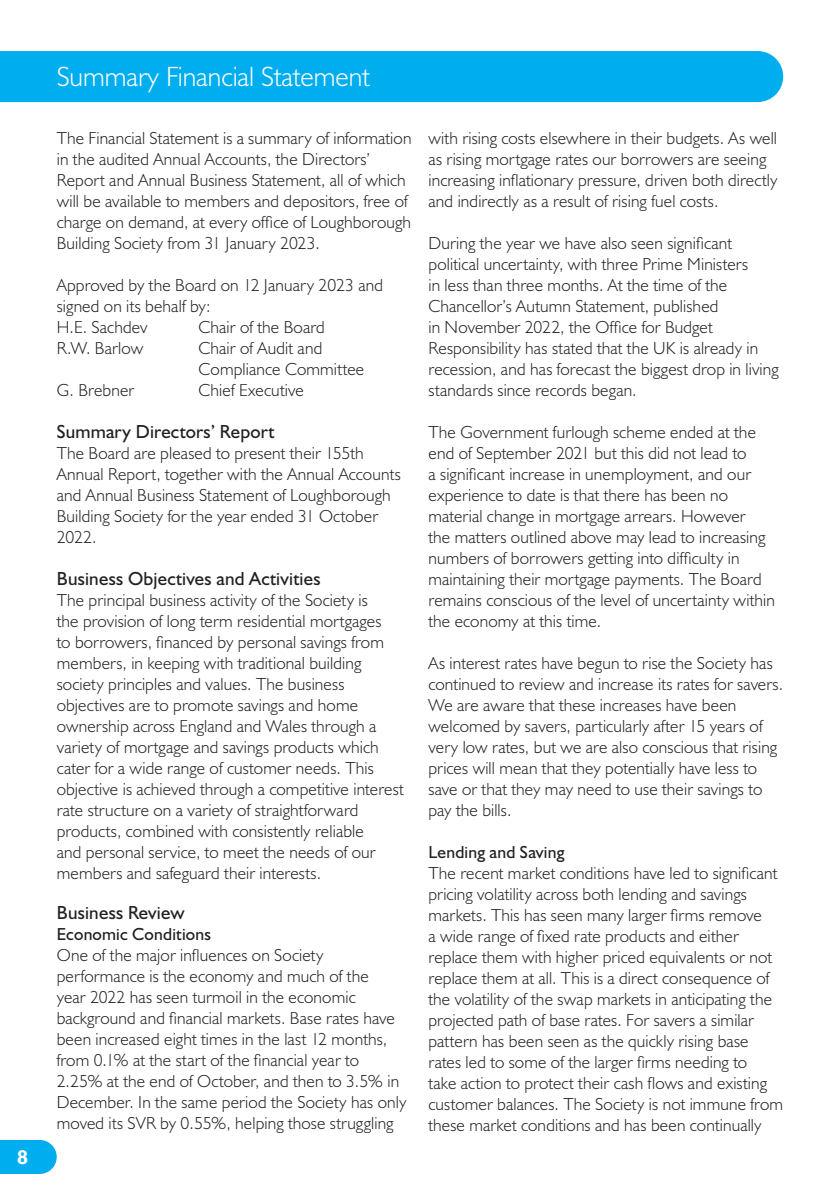
<style>
.page{position:relative;width:840px;height:1191px;background:#fff}
.page>*{position:absolute;margin:0;border:0;box-sizing:border-box;transform-origin:0 0}
.t1{font:300 28px "Humanist 521 BT";color:#fff}
.t2{font:700 20px "Humanist 521 BT";color:#fff}
.t3{font:19px "Humanist 521 BT";letter-spacing:.01em;color:#231f20}
.t4{font:300 17.6px/21px "Humanist 521 BT";letter-spacing:.01em;color:#231f20}
.t5{font:17.6px "Humanist 521 BT";letter-spacing:.01em;color:#231f20}
</style>
<div class="page">
<svg style="left:0;top:1140px;width:57px;height:34px"></svg>
<div style="left:0;top:51px;width:782px;height:51px;background:#00aeef"></div>
<p class="t2" style="left:17px;top:1144px;width:12px">8</p>
<h1 class="t1" style="left:57px;top:59px;width:314px">Summary Financial Statement</h1>
<p class="t4" style="left:57px;top:127px;width:356px">The Financial Statement is a summary of information in the audited Annual Accounts, the Directors’ Report and Annual Business Statement, all of which will be available to members and depositors, free of charge on demand, at every office of Loughborough Building Society from 31 January 2023.</p>
<p class="t4" style="left:57px;top:274px;width:327px">Approved by the Board on 12 January 2023 and signed on its behalf by:<br>H.E. Sachdev</p>
<p class="t4" style="left:198px;top:316px;width:128px">Chair of the Board</p>
<p class="t4" style="left:57px;top:337px;width:88px">R.W. Barlow</p>
<p class="t4" style="left:198px;top:337px;width:167px">Chair of Audit and<br>Compliance Committee</p>
<p class="t4" style="left:57px;top:379px;width:79px">G. Brebner</p>
<p class="t4" style="left:198px;top:379px;width:107px">Chief Executive</p>
<p class="t3" style="left:57px;top:420px;width:219px">Summary Directors’ Report</p>
<p class="t4" style="left:57px;top:442px;width:345px">The Board are pleased to present their 155th Annual Report, together with the Annual Accounts and Annual Business Statement of Loughborough Building Society for the year ended 31 October 2022.</p>
<p class="t3" style="left:57px;top:567px;width:265px">Business Objectives and Activities</p>
<p class="t4" style="left:57px;top:589px;width:348px">The principal business activity of the Society is<br>the provision of long term residential mortgages<br>to borrowers, financed by personal savings from members, in keeping with traditional building society principles and values. The business objectives are to promote savings and home ownership across England and Wales through a variety of mortgage and savings products which cater for a wide range of customer needs. This objective is achieved through a competitive interest rate structure on a variety of straightforward products, combined with consistently reliable<br>and personal service, to meet the needs of our members and safeguard their interests.</p>
<p class="t3" style="left:57px;top:901px;width:129px">Business Review</p>
<p class="t5" style="left:57px;top:923px;width:156px">Economic Conditions</p>
<p class="t4" style="left:57px;top:944px;width:351px">One of the major influences on Society performance is the economy and much of the<br>year 2022 has seen turmoil in the economic background and financial markets. Base rates have been increased eight times in the last 12 months, from 0.1% at the start of the financial year to 2.25% at the end of October, and then to 3.5% in December. In the same period the Society has only moved its SVR by 0.55%, helping those struggling</p>
<p class="t4" style="left:428px;top:127px;width:350px">with rising costs elsewhere in their budgets. As well as rising mortgage rates our borrowers are seeing increasing inflationary pressure, driven both directly and indirectly as a result of rising fuel costs.</p>
<p class="t4" style="left:428px;top:232px;width:351px">During the year we have also seen significant political uncertainty, with three Prime Ministers<br>in less than three months. At the time of the Chancellor’s Autumn Statement, published<br>in November 2022, the Office for Budget Responsibility has stated that the UK is already in recession, and has forecast the biggest drop in living standards since records began.</p>
<p class="t4" style="left:428px;top:421px;width:348px">The Government furlough scheme ended at the end of September 2021 but this did not lead to<br>a significant increase in unemployment, and our experience to date is that there has been no material change in mortgage arrears. However<br>the matters outlined above may lead to increasing numbers of borrowers getting into difficulty in maintaining their mortgage payments. The Board remains conscious of the level of uncertainty within the economy at this time.</p>
<p class="t4" style="left:428px;top:652px;width:356px">As interest rates have begun to rise the Society has continued to review and increase its rates for savers.<br>We are aware that these increases have been welcomed by savers, particularly after 15 years of very low rates, but we are also conscious that rising prices will mean that they potentially have less to save or that they may need to use their savings to pay the bills.</p>
<p class="t5" style="left:428px;top:841px;width:137px">Lending and Saving</p>
<p class="t4" style="left:428px;top:862px;width:356px">The recent market conditions have led to significant pricing volatility across both lending and savings markets. This has seen many larger firms remove<br>a wide range of fixed rate products and either replace them with higher priced equivalents or not replace them at all. This is a direct consequence of the volatility of the swap markets in anticipating the projected path of base rates. For savers a similar pattern has been seen as the quickly rising base rates led to some of the larger firms needing to<br>take action to protect their cash flows and existing customer balances. The Society is not immune from these market conditions and has been continually</p>
</div>
